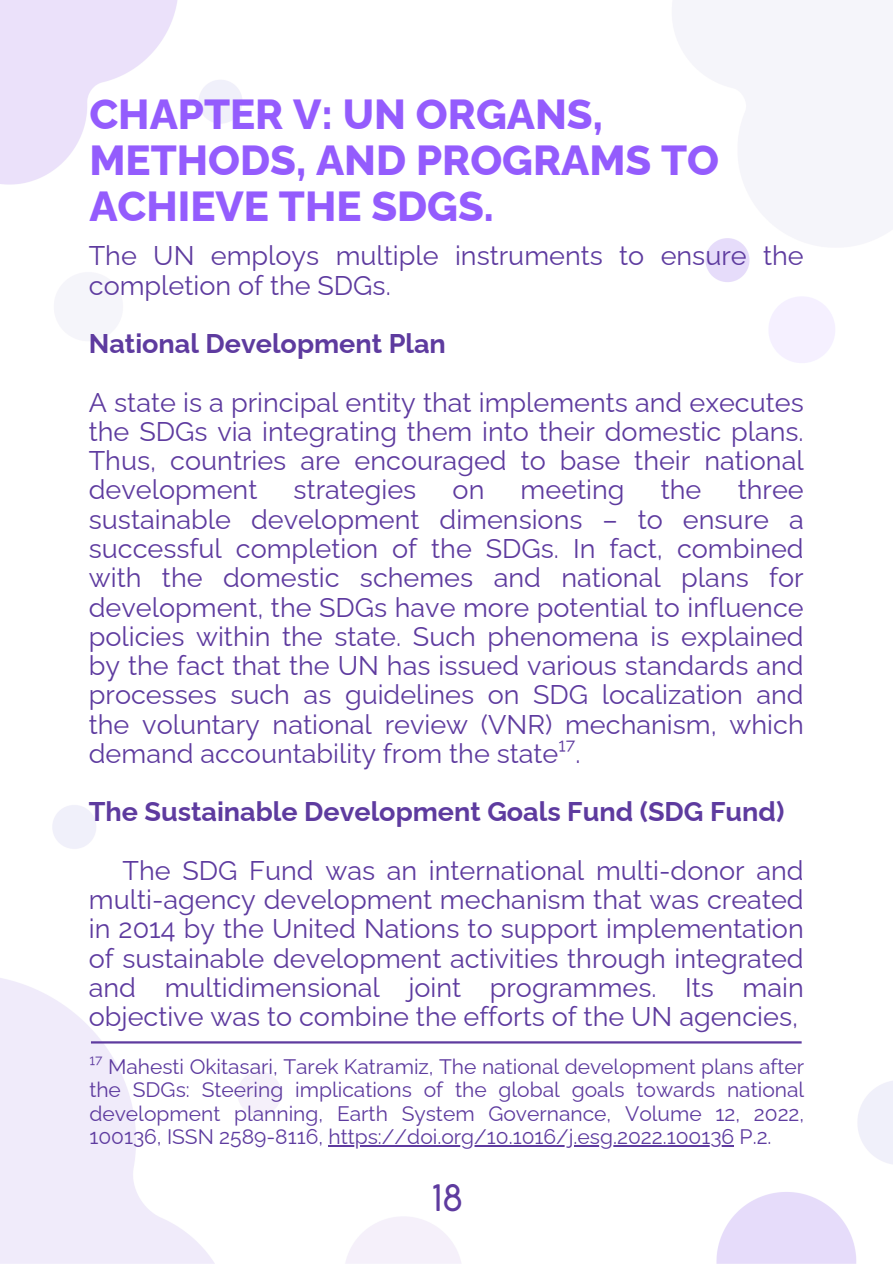
<style>
.page{position:relative;width:894px;height:1264px;background:#fff}
.page>*{position:absolute;margin:0;border:0;box-sizing:border-box;transform-origin:0 0}
.t1{font:800 42px/46.2px "Raleway";color:#945cfd}
.t2{font:36px "Coco Gothic";color:#5e3b9f}
.t3{font:27px/29.2px "Raleway";color:#5e3b9f;text-align:justify}
.t4{font:700 27px "Raleway";color:#5e3b9f}
.t5{font:21px/23.7px "Raleway";color:#5e3b9f;text-align:justify}
</style>
<div class="page">
<img style="left:0;top:0;width:892px;height:1263px">
<hr style="left:91px;top:1041px;width:710px;height:2px;background:#5e3b9f">
<hr style="left:328px;top:1145px;width:406px;height:1px;background:#5e3b9f">
<p class="t1" style="left:89px;top:91px;width:631px">CHAPTER V: UN ORGANS,<br>METHODS, AND PROGRAMS TO<br>ACHIEVE THE SDGS.</p>
<h3 class="t3" style="left:89px;top:241px;width:716px">The UN employs multiple instruments to ensure the completion of the SDGs.</h3>
<h2 class="t4" style="left:89px;top:328px;width:358px">National Development Plan</h2>
<h3 class="t3" style="left:89px;top:387px;width:716px">A state is a principal entity that implements and executes the SDGs via integrating them into their domestic plans.<br>Thus, countries are encouraged to base their national development</h3>
<h3 class="t3" style="left:89px;top:475px;width:716px;text-indent:648px">three sustainable development dimensions – to ensure a successful completion of the SDGs. In fact, combined with the domestic schemes and national plans for development, the SDGs have more potential to influence policies within the state. Such phenomena is explained by the fact that the UN has issued various standards and processes such as guidelines on SDG localization and the voluntary national review (VNR) mechanism, which demand accountability from the state¹⁷.</h3>
<h2 class="t4" style="left:89px;top:796px;width:696px">The Sustainable Development Goals Fund (SDG Fund)</h2>
<h3 class="t3" style="left:89px;top:855px;width:716px;text-indent:34px">The SDG Fund was an international multi-donor and multi-agency development mechanism that was created in 2014 by the United Nations to support implementation of sustainable development activities through integrated and multidimensional joint programmes. Its main objective was to combine the efforts of the UN agencies,</h3>
<h3 class="t3" style="left:293px;top:475px;width:124px">strategies</h3>
<h3 class="t3" style="left:452px;top:475px;width:33px">on</h3>
<h3 class="t3" style="left:520px;top:475px;width:105px">meeting</h3>
<h3 class="t3" style="left:660px;top:475px;width:42px">the</h3>
<p class="t5" style="left:89px;top:1054px;width:716px">¹⁷ Mahesti Okitasari, Tarek Katramiz, The national development plans after the SDGs: Steering implications of the global goals towards national development planning, Earth System Governance, Volume 12, 2022, 100136, ISSN 2589-8116, https://doi.org/10.1016/j.esg.2022.100136 P.2.</p>
<h1 class="t2" style="left:430px;top:1184px;width:34px">18</h1>
</div>
